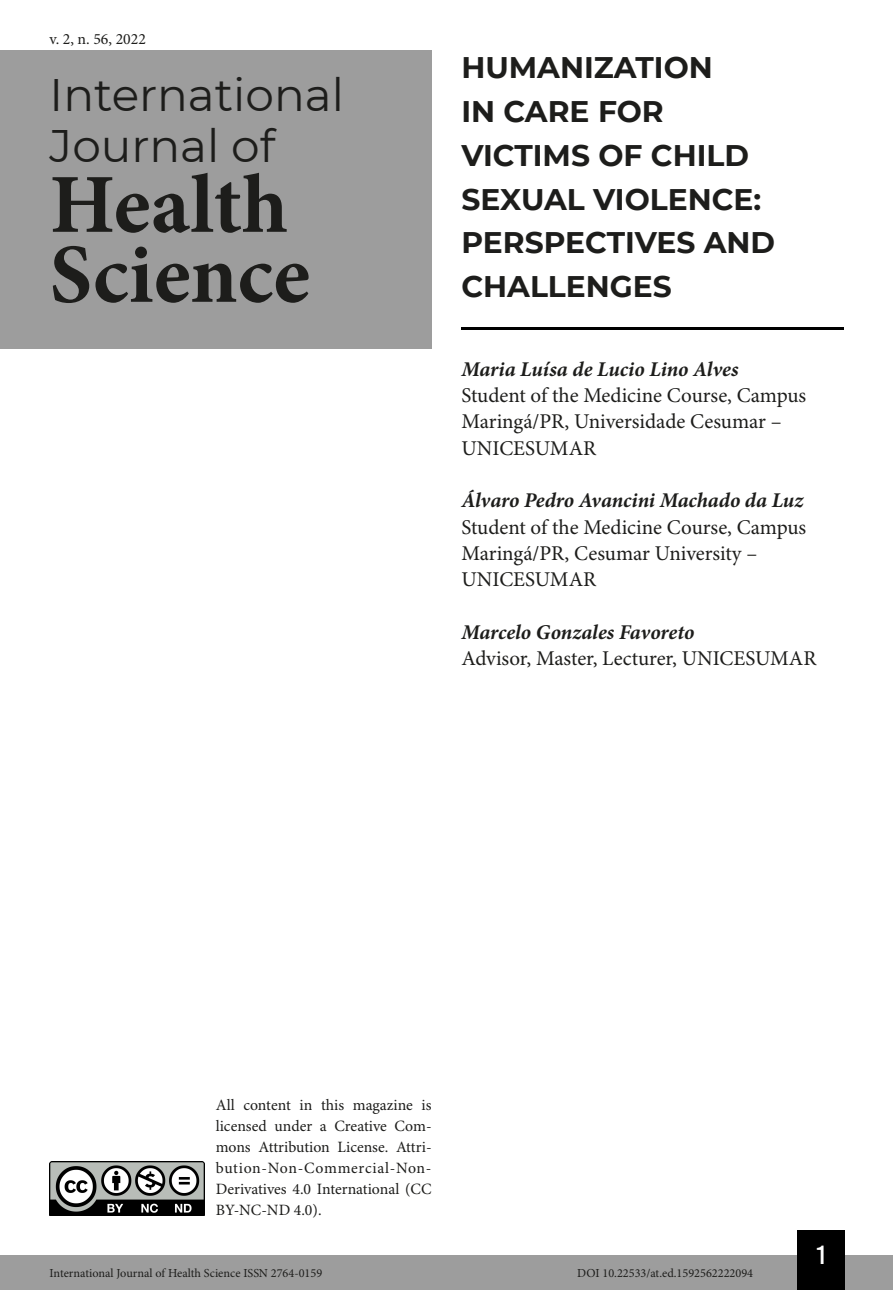
<style>
.page{position:relative;width:893px;height:1290px;background:#fff}
.page>*{position:absolute;margin:0;border:0;box-sizing:border-box;transform-origin:0 0}
.t1{font:700 84px/70px "Minion Pro";color:#1d1d1b}
.t2{font:45.5px/50.8px "Montserrat";color:#1d1d1b}
.t3{font:700 29.75px/43.8px "Montserrat";color:#1d1d1b}
.t4{font:26.25px "Bebas Kai";color:#fff}
.t5{font:21px/26.2px "Minion Pro";color:#1d1d1b}
.t6{font:italic 700 21px "Minion Pro";letter-spacing:-.005em;color:#1d1d1b}
.t7{font:15.75px/21px "Minion Pro";color:#1d1d1b;text-align:justify}
.t8{font:12.25px "Minion Pro";color:#1d1d1b}
</style>
<div class="page">
<div style="left:0;top:1255px;width:893px;height:35px;background:#9d9d9d"></div>
<div style="left:797px;top:1230px;width:48px;height:60px;background:#000"></div>
<img style="left:50px;top:1161px;width:154px;height:54px">
<div style="left:0;top:50px;width:432px;height:298px;background:#9d9d9d"></div>
<hr style="left:461px;top:327px;width:382px;height:3px;background:#000">
<p class="t7" style="left:50px;top:29px;width:98px">v. 2, n. 56, 2022</p>
<h2 class="t2" style="left:50px;top:68px;width:296px">International<br>Journal of</h2>
<h1 class="t1" style="left:50px;top:169px;width:262px">Health<br>Science</h1>
<h3 class="t3" style="left:461px;top:44px;width:315px">HUMANIZATION<br>IN CARE FOR<br>VICTIMS OF CHILD<br>SEXUAL VIOLENCE:<br>PERSPECTIVES AND<br>CHALLENGES</h3>
<p class="t6" style="left:461px;top:354px;width:279px">Maria Luísa de Lucio Lino Alves</p>
<p class="t5" style="left:461px;top:383px;width:346px">Student of the Medicine Course, Campus<br>Maringá/PR, Universidade Cesumar –<br>UNICESUMAR</p>
<p class="t6" style="left:461px;top:485px;width:343px">Álvaro Pedro Avancini Machado da Luz</p>
<p class="t5" style="left:461px;top:514px;width:346px">Student of the Medicine Course, Campus<br>Maringá/PR, Cesumar University –<br>UNICESUMAR</p>
<p class="t6" style="left:461px;top:617px;width:235px">Marcelo Gonzales Favoreto</p>
<p class="t5" style="left:461px;top:646px;width:357px">Advisor, Master, Lecturer, UNICESUMAR</p>
<p class="t7" style="left:216px;top:1095px;width:217px">All content in this magazine is licensed under a Creative Com&shy;mons Attribution License. Attri&shy;bution-Non-Commercial-Non-Derivatives 4.0 International (CC BY-NC-ND 4.0).</p>
<p class="t4" style="left:817px;top:1241px;width:10px">1</p>
<p class="t8" style="left:50px;top:1266px;width:274px">International Journal of Health Science ISSN 2764-0159</p>
<p class="t8" style="left:577px;top:1266px;width:177px">DOI 10.22533/at.ed.1592562222094</p>
</div>
